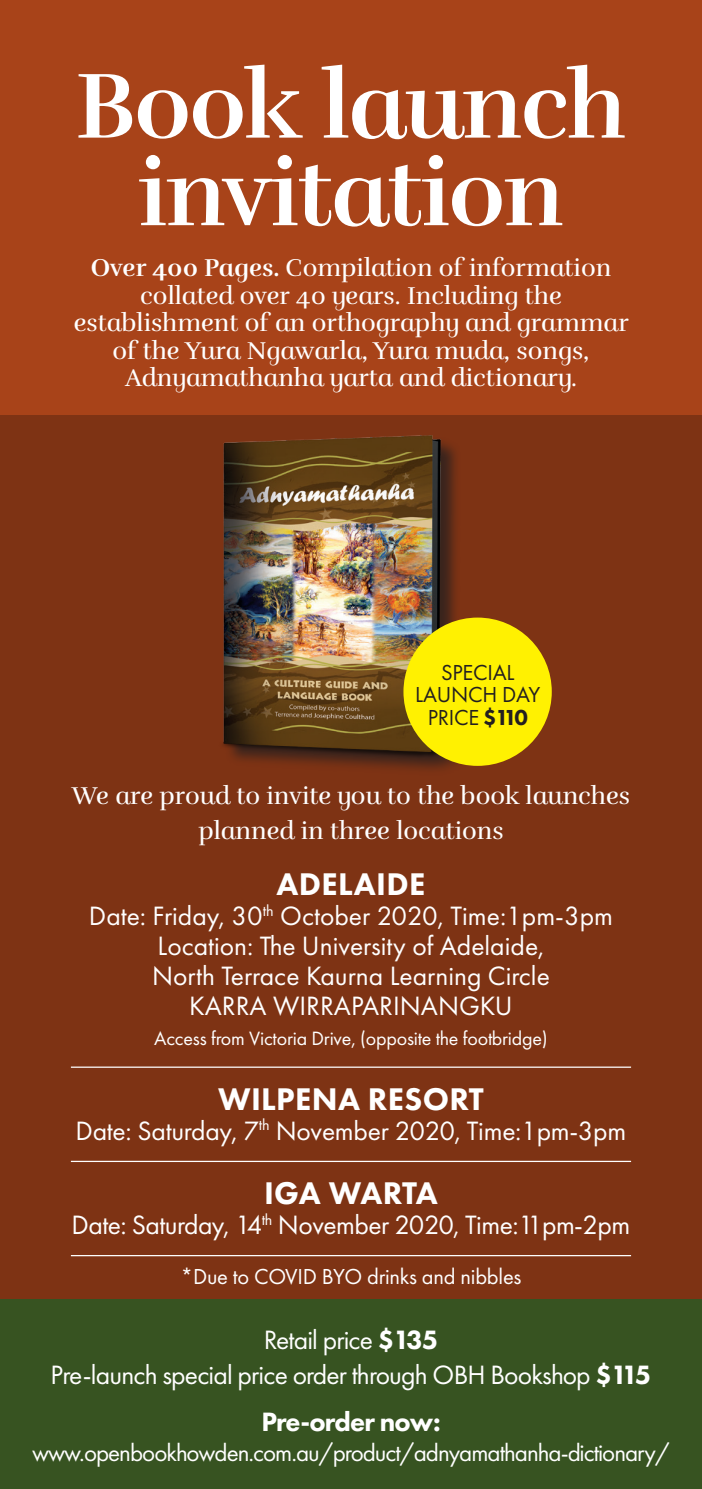
<style>
.page{position:relative;width:702px;height:1489px;background:#fff}
.page>*{position:absolute;margin:0;border:0;box-sizing:border-box;transform-origin:0 0}
.t1{font:700 95px/87.5px "Rufina ALT02";letter-spacing:-.02em;color:#fff;text-align:center}
.t2{font:800 32.5px "Futura PT";letter-spacing:.01em;color:#fff}
.t3{font:800 32.5px "Futura PT";letter-spacing:-.01em;color:#fff}
.t4{font:27.5px/30px "Futura PT";letter-spacing:-.01em;color:#fff;text-align:center}
.t5{font:27.5px/35px "Futura PT";letter-spacing:-.03em;color:#fff;text-align:center}
.t6{font:800 27.5px "Futura PT";letter-spacing:-.03em;color:#fff}
.t7{font:25px/27.5px "Rufina ALT02";color:#fff;text-align:center}
.t8{font:25px "Futura PT";letter-spacing:-.04em;color:#fff}
.t9{font:22.5px "Futura PT";letter-spacing:-.01em;color:#fff}
.t10{font:22.5px/22.5px "Futura PT";letter-spacing:-.01em;color:#231f20;text-align:center}
.t11{font:20px "Futura PT";letter-spacing:-.01em;color:#fff}
.s1{font-weight:700}
.s2{font-weight:800}
</style>
<div class="page">
<div style="left:0;top:0;width:702px;height:425px;background:#a84319"></div>
<div style="left:0;top:415px;width:702px;height:1009px;background:#7e3314"></div>
<div style="left:0;top:1299px;width:702px;height:189px;background:#375321"></div>
<img style="left:223px;top:435px;width:325px;height:335px">
<hr style="left:71px;top:1066px;width:560px;height:1px;background:#fff">
<hr style="left:71px;top:1160px;width:560px;height:1px;background:#fff">
<hr style="left:71px;top:1254px;width:560px;height:2px;background:#fff">
<div style="left:403px;top:617px;width:148px;height:148px;background:#fff101;border-radius:50%"></div>
<p class="t1" style="left:76px;top:63px;width:552px">Book launch invitation</p>
<p class="t7" style="left:74px;top:254px;width:556px"><span class="s1">Over 400 Pages.</span> Compilation of information collated over 40 years. Including the establishment of an orthography and grammar of the Yura Ngawarla, Yura muda, songs, Adnyamathanha yarta and dictionary.</p>
<p class="t10" style="left:415px;top:661px;width:127px">SPECIAL<br>LAUNCH DAY<br>PRICE <span class="s2">$110</span></p>
<p class="t7" style="left:72px;top:778px;width:559px;line-height:35px">We are proud to invite you to the book launches planned in three locations</p>
<p class="t2" style="left:276px;top:864px;width:150px">ADELAIDE</p>
<p class="t4" style="left:89px;top:900px;width:525px">Date: Friday, 30<sup>th</sup> October 2020, Time:1pm-3pm Location: The University of Adelaide,<br>North Terrace Kaurna Learning Circle<br>KARRA WIRRAPARINANGKU</p>
<p class="t11" style="left:154px;top:1026px;width:395px">Access from Victoria Drive, (opposite the footbridge)</p>
<p class="t2" style="left:218px;top:1078px;width:267px">WILPENA RESORT</p>
<p class="t4" style="left:76px;top:1115px;width:552px">Date: Saturday, 7<sup>th</sup> November 2020, Time:1pm-3pm</p>
<p class="t3" style="left:264px;top:1172px;width:175px">IGA WARTA</p>
<p class="t4" style="left:72px;top:1209px;width:560px">Date: Saturday, 14<sup>th</sup> November 2020, Time:11pm-2pm</p>
<p class="t9" style="left:180px;top:1263px;width:342px">*Due to COVID BYO drinks and nibbles</p>
<p class="t5" style="left:51px;top:1321px;width:602px">Retail price <span class="s2">$135<br></span>Pre-launch special price order through OBH Bookshop <span class="s2">$115</span></p>
<p class="t6" style="left:261px;top:1404px;width:181px">Pre-order now:</p>
<p class="t8" style="left:32px;top:1437px;width:639px">www.openbookhowden.com.au/product/adnyamathanha-dictionary/</p>
</div>
